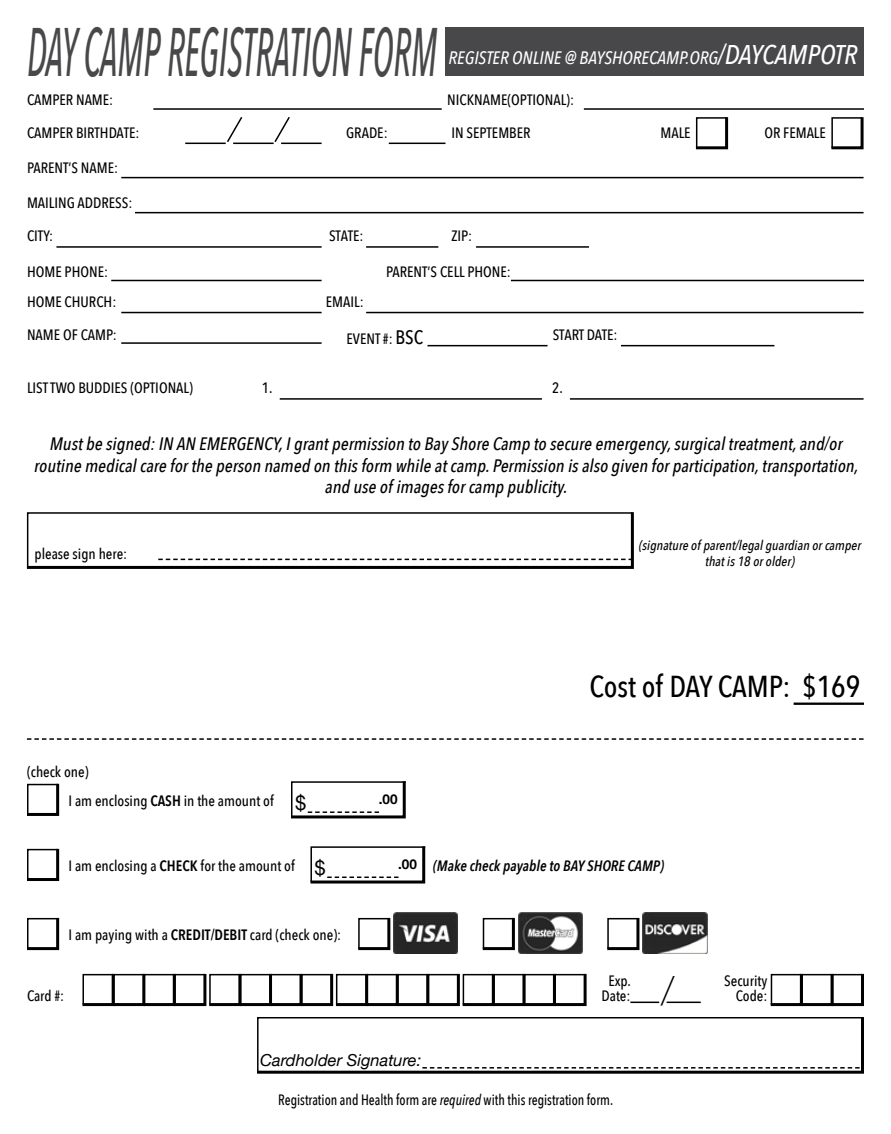
<style>
.page{position:relative;width:891px;height:1134px;background:#fff}
.page>*{position:absolute;margin:0;border:0;box-sizing:border-box;transform-origin:0 0}
.t1{font:italic 500 68.4px "Avenir Next Condensed";color:#48484a;scale:.53 1}
.t2{font:100 39.45px "Helvetica Neue";color:#000}
.t3{font:500 30.3px "Avenir Next Condensed";color:#000}
.t4{font:20.25px "Helvetica Neue";color:#000}
.t5{font:italic 500 18px/21.6px "Avenir Next Condensed";color:#000;text-align:center}
.t6{font:italic 500 18px "Avenir Next Condensed";color:#fff}
.t7{font:italic 16.5px "Helvetica Neue";color:#000}
.t8{font:500 15px/15px "Avenir Next Condensed";color:#000;text-align:center}
.t9{font:500 15px "Avenir Next Condensed";color:#000;scale:.9 1}
.t10{font:italic 600 15px "Avenir Next Condensed";color:#000}
.t11{font:italic 500 13.5px/16.2px "Avenir Next Condensed";color:#000;text-align:center}
.t12{font:700 13.5px "Helvetica Neue";color:#000}
.s1{font-size:27px}
.s2{font-size:19.5px}
.s3{font-weight:600}
.s4{font-style:italic}
</style>
<div class="page">
<svg style="left:27px;top:738px;width:837px;height:2px"></svg>
<svg style="left:695px;top:117px;width:34px;height:33px"></svg>
<svg style="left:26px;top:512px;width:608px;height:57px"></svg>
<svg style="left:257px;top:1017px;width:607px;height:57px"></svg>
<svg style="left:27px;top:783px;width:33px;height:33px"></svg>
<svg style="left:27px;top:848px;width:33px;height:33px"></svg>
<svg style="left:27px;top:917px;width:33px;height:34px"></svg>
<svg style="left:82px;top:973px;width:505px;height:34px"></svg>
<svg style="left:770px;top:973px;width:94px;height:34px"></svg>
<svg style="left:291px;top:781px;width:115px;height:38px"></svg>
<svg style="left:310px;top:846px;width:116px;height:38px"></svg>
<svg style="left:831px;top:117px;width:33px;height:33px"></svg>
<svg style="left:358px;top:917px;width:33px;height:34px"></svg>
<img style="left:394px;top:913px;width:64px;height:40px">
<svg style="left:482px;top:917px;width:33px;height:34px"></svg>
<img style="left:518px;top:913px;width:64px;height:40px">
<svg style="left:607px;top:917px;width:33px;height:34px"></svg>
<img style="left:643px;top:913px;width:64px;height:40px">
<svg style="left:630px;top:1002px;width:29px;height:1px"></svg>
<hr style="left:667px;top:1002px;width:34px;height:1px;background:#000">
<hr style="left:794px;top:703px;width:70px;height:2px;background:#000">
<hr style="left:153px;top:108px;width:289px;height:2px;background:#000">
<hr style="left:185px;top:143px;width:41px;height:1px;background:#000">
<svg style="left:225px;top:117px;width:19px;height:27px"></svg>
<svg style="left:273px;top:117px;width:18px;height:26px"></svg>
<hr style="left:233px;top:143px;width:41px;height:1px;background:#000">
<hr style="left:281px;top:143px;width:41px;height:1px;background:#000">
<hr style="left:389px;top:143px;width:57px;height:1px;background:#000">
<hr style="left:366px;top:246px;width:72px;height:2px;background:#000">
<hr style="left:476px;top:246px;width:113px;height:2px;background:#000">
<hr style="left:56px;top:246px;width:266px;height:2px;background:#000">
<hr style="left:121px;top:177px;width:743px;height:1px;background:#000">
<hr style="left:135px;top:212px;width:729px;height:1px;background:#000">
<hr style="left:111px;top:280px;width:211px;height:1px;background:#000">
<hr style="left:511px;top:280px;width:353px;height:1px;background:#000">
<hr style="left:121px;top:312px;width:201px;height:1px;background:#000">
<hr style="left:366px;top:312px;width:498px;height:1px;background:#000">
<hr style="left:428px;top:345px;width:120px;height:1px;background:#000">
<hr style="left:621px;top:345px;width:153px;height:1px;background:#000">
<hr style="left:121px;top:342px;width:201px;height:2px;background:#000">
<hr style="left:280px;top:398px;width:262px;height:2px;background:#000">
<hr style="left:570px;top:398px;width:294px;height:2px;background:#000">
<hr style="left:584px;top:108px;width:280px;height:2px;background:#000">
<div style="left:446px;top:27px;width:418px;height:48px;background:#48484a"></div>
<h1 class="t1" style="left:27px;top:11px;width:775px">DAY CAMP REGISTRATION FORM</h1>
<p class="t8" style="left:27px;top:92px;width:88px">CAMPER NAME:</p>
<p class="t8" style="left:447px;top:92px;width:128px">NICKNAME(OPTIONAL):</p>
<p class="t8" style="left:27px;top:125px;width:114px">CAMPER BIRTHDATE:</p>
<p class="t8" style="left:346px;top:125px;width:43px">GRADE:</p>
<p class="t8" style="left:451px;top:125px;width:81px">IN SEPTEMBER</p>
<p class="t8" style="left:660px;top:125px;width:32px">MALE</p>
<p class="t8" style="left:764px;top:125px;width:63px">OR FEMALE</p>
<p class="t8" style="left:27px;top:161px;width:93px">PARENT’S NAME:</p>
<p class="t8" style="left:27px;top:195px;width:107px">MAILING ADDRESS:</p>
<p class="t6" style="left:448px;top:47px;width:410px">REGISTER ONLINE @ BAYSHORECAMP.ORG<span class="s1">/DAYCAMPOTR</span></p>
<p class="t8" style="left:27px;top:228px;width:28px">CITY:</p>
<p class="t8" style="left:329px;top:228px;width:36px">STATE:</p>
<p class="t8" style="left:451px;top:228px;width:22px">ZIP:</p>
<p class="t8" style="left:27px;top:264px;width:83px">HOME PHONE:</p>
<p class="t8" style="left:386px;top:264px;width:126px">PARENT’S CELL PHONE:</p>
<p class="t8" style="left:27px;top:294px;width:91px">HOME CHURCH:</p>
<p class="t8" style="left:326px;top:294px;width:39px">EMAIL:</p>
<p class="t8" style="left:27px;top:327px;width:91px">NAME OF CAMP:</p>
<p class="t8" style="left:346px;top:331px;width:78px">EVENT #: <span class="s2">BSC</span></p>
<p class="t8" style="left:553px;top:327px;width:66px">START DATE:</p>
<p class="t8" style="left:27px;top:380px;width:168px">LIST TWO BUDDIES (OPTIONAL)</p>
<p class="t8" style="left:262px;top:380px;width:12px">1.</p>
<p class="t8" style="left:552px;top:380px;width:12px">2.</p>
<p class="t5" style="left:34px;top:433px;width:830px">Mustbe signed:IN AN EMERGENCY,Igrantpermission to Bay Shore Camp to secure emergency,surgicaltreatment,and/or routine medicalcare forthe person named on thisform while atcamp.Permission isalso given forparticipation,transportation, and use ofimagesforcamp publicity.</p>
<p class="t8" style="left:35px;top:547px;width:94px">please sign here:</p>
<p class="t11" style="left:638px;top:537px;width:227px">(signature ofparent/legalguardian orcamper thatis18 orolder)</p>
<h3 class="t3" style="left:589px;top:669px;width:273px">Cost of DAY CAMP: $169</h3>
<p class="t8" style="left:27px;top:764px;width:63px">(check one)</p>
<p class="t8" style="left:69px;top:793px;width:207px">I am enclosing <span class="s3">CASH</span> in the amount of</p>
<h3 class="t4" style="left:295px;top:788px;width:13px">$</h3>
<p class="t12" style="left:379px;top:788px;width:20px">.00</p>
<p class="t8" style="left:69px;top:858px;width:228px">I am enclosing a <span class="s3">CHECK</span> for the amount of</p>
<h3 class="t4" style="left:315px;top:853px;width:13px">$</h3>
<p class="t12" style="left:398px;top:854px;width:20px">.00</p>
<p class="t10" style="left:433px;top:856px;width:232px">(Make check payable to BAY SHORE CAMP)</p>
<p class="t8" style="left:69px;top:927px;width:274px">I am paying with a <span class="s3">CREDIT/DEBIT</span> card (check one):</p>
<p class="t8" style="left:27px;top:988px;width:39px">Card #:</p>
<p class="t7" style="left:260px;top:1048px;width:163px">Cardholder Signature:</p>
<p class="t8" style="left:602px;top:973px;width:31px">Exp.<br>Date:</p>
<p class="t8" style="left:724px;top:973px;width:45px;text-align:right">Security<br>Code:</p>
<h2 class="t2" style="left:661px;top:961px;width:15px">/</h2>
<p class="t9" style="left:278px;top:1090px;width:374px">Registration and Health form are <span class="s4">required</span> with this registration form.</p>
</div>
